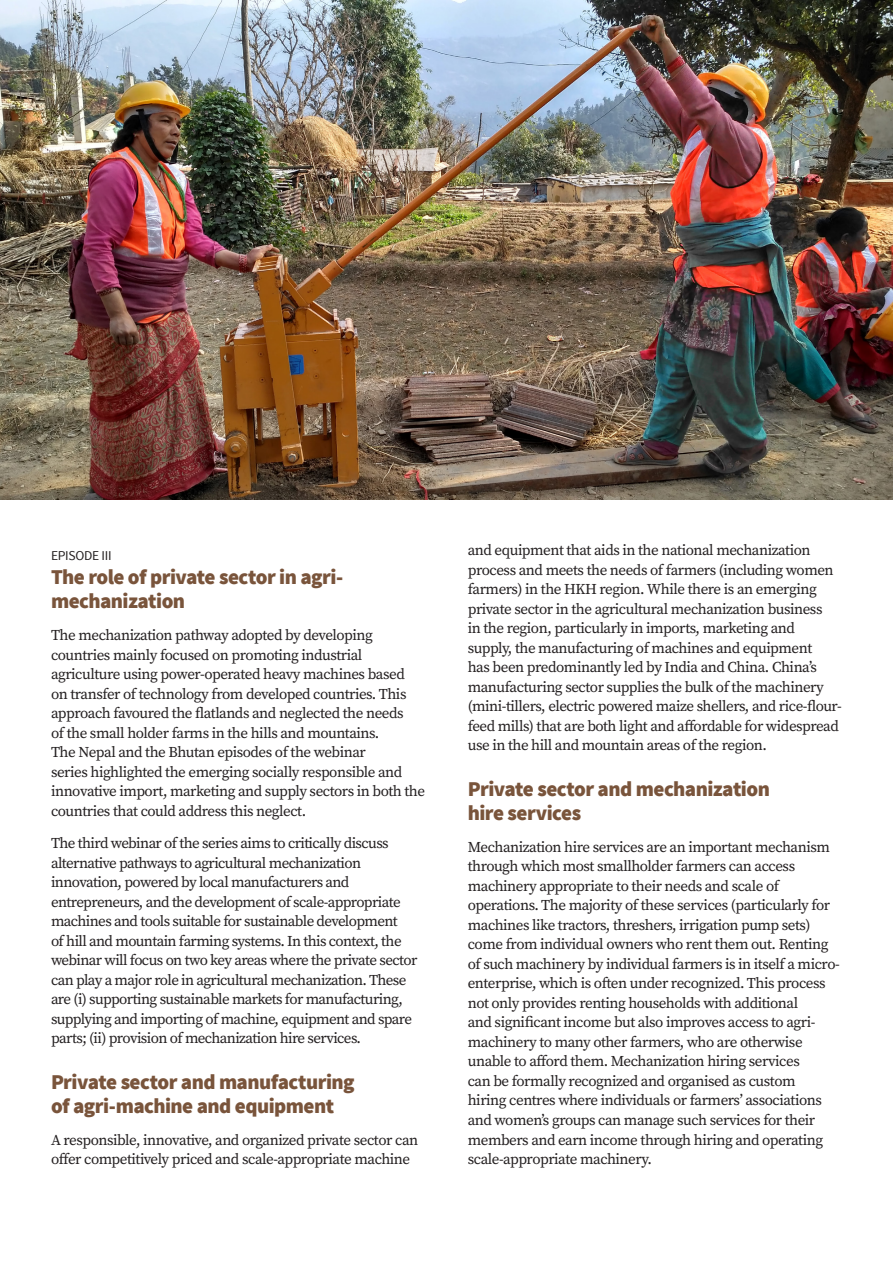
<style>
.page{position:relative;width:893px;height:1263px;background:#fff}
.page>*{position:absolute;margin:0;border:0;box-sizing:border-box;transform-origin:0 0}
.Head_I{font:900 21px/24px "Source Sans Pro";letter-spacing:-.025em;color:#79543b}
.Body{font:15px/19.5px "Source Serif Pro";letter-spacing:-.03em;color:#231f20}
.Head_I-2{font:13.5px "Source Sans Pro";letter-spacing:-.02em;color:#231f20}
</style>
<div class="page">
<img style="left:0;top:0;width:893px;height:500px">
<p class="Head_I-2" style="left:51px;top:547px;width:62px">EPISODE III</p>
<p class="Head_I" style="left:51px;top:566px;width:294px">The role of private sector in agri&shy;mechanization</p>
<p class="Body" style="left:51px;top:626px;width:375px">The mechanization pathway adopted by developing countries mainly focused on promoting industrial agriculture using power-operated heavy machines based on transfer of technology from developed countries. This approach favoured the flatlands and neglected the needs<br>of the small holder farms in the hills and mountains.<br>The Nepal and the Bhutan episodes of the webinar<br>series highlighted the emerging socially responsible and innovative import, marketing and supply sectors in both the countries that could address this neglect.</p>
<p class="Body" style="left:51px;top:833px;width:368px">The third webinar of the series aims to critically discuss alternative pathways to agricultural mechanization innovation, powered by local manufacturers and entrepreneurs, and the development of scale-appropriate machines and tools suitable for sustainable development<br>of hill and mountain farming systems. In this context, the webinar will focus on two key areas where the private sector can play a major role in agricultural mechanization. These are (i) supporting sustainable markets for manufacturing, supplying and importing of machine, equipment and spare parts; (ii) provision of mechanization hire services.</p>
<p class="Head_I" style="left:51px;top:1070px;width:305px">Private sector and manufacturing of agri-machine and equipment</p>
<p class="Body" style="left:51px;top:1130px;width:369px">A responsible, innovative, and organized private sector can offer competitively priced and scale-appropriate machine</p>
<p class="Body" style="left:468px;top:541px;width:375px">and equipment that aids in the national mechanization process and meets the needs of farmers (including women farmers) in the HKH region. While there is an emerging private sector in the agricultural mechanization business<br>in the region, particularly in imports, marketing and supply, the manufacturing of machines and equipment<br>has been predominantly led by India and China. China’s manufacturing sector supplies the bulk of the machinery (mini-tillers, electric powered maize shellers, and rice-flour&shy;feed mills) that are both light and affordable for widespread use in the hill and mountain areas of the region.</p>
<p class="Head_I" style="left:468px;top:778px;width:304px">Private sector and mechanization hire services</p>
<p class="Body" style="left:468px;top:837px;width:374px">Mechanization hire services are an important mechanism through which most smallholder farmers can access machinery appropriate to their needs and scale of operations. The majority of these services (particularly for machines like tractors, threshers, irrigation pump sets) come from individual owners who rent them out. Renting of such machinery by individual farmers is in itself a micro&shy;enterprise, which is often under recognized. This process not only provides renting households with additional<br>and significant income but also improves access to agri&shy;machinery to many other farmers, who are otherwise unable to afford them. Mechanization hiring services<br>can be formally recognized and organised as custom<br>hiring centres where individuals or farmers’ associations and women’s groups can manage such services for their members and earn income through hiring and operating scale-appropriate machinery.</p>
</div>
